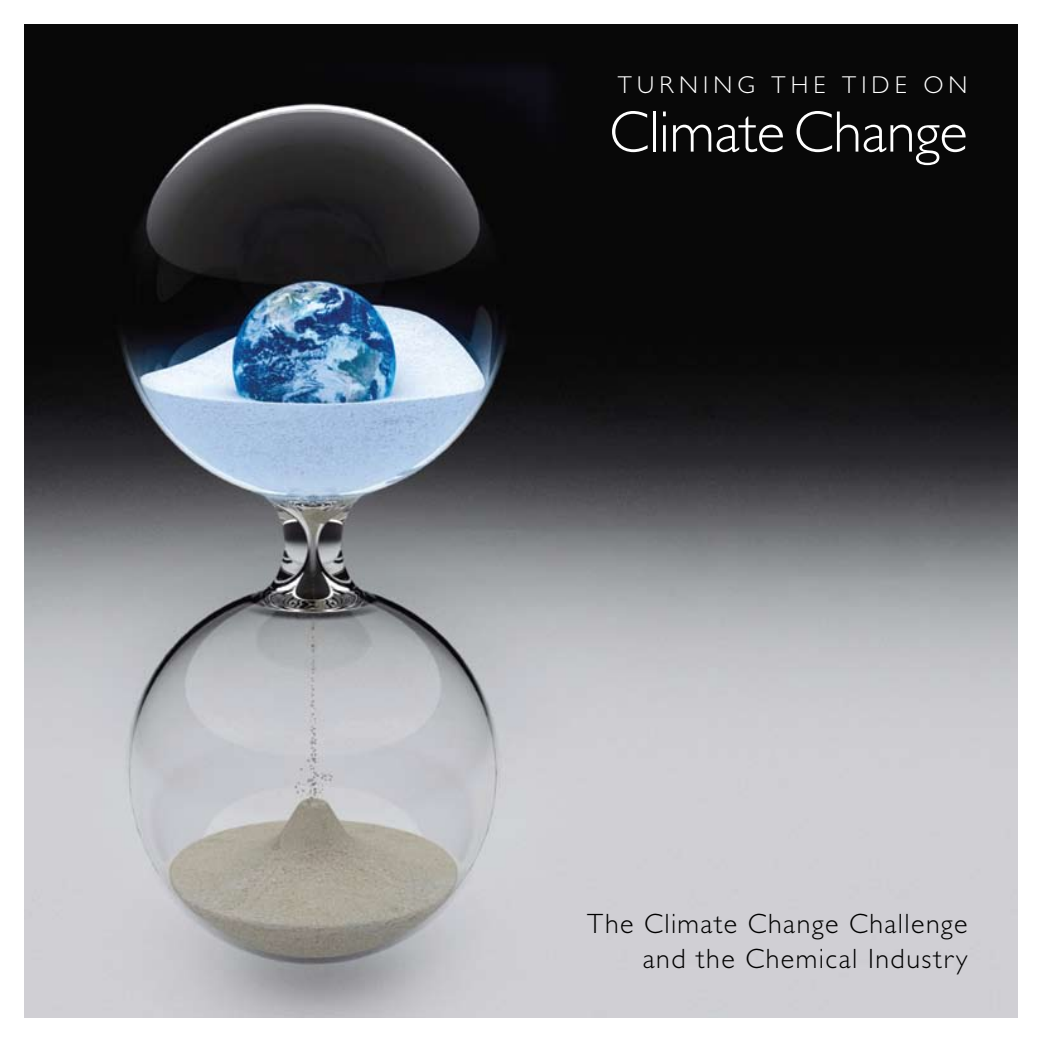
<style>
.page{position:relative;width:1042px;height:1042px;background:#fff}
.page>*{position:absolute;margin:0;border:0;box-sizing:border-box;transform-origin:0 0}
.t1{font:300 58.8px "Gill Sans";letter-spacing:-.005em;color:#fff}
.t2{font:300 28px/35px "Gill Sans";letter-spacing:.055em;color:#000;text-align:right}
.t3{font:300 24.5px "Gill Sans";letter-spacing:.21em;color:#fff}
</style>
<div class="page">
<img style="left:25px;top:25px;width:992px;height:992px">
<p class="t3" style="left:618px;top:71px;width:351px">Turning t he t ide on</p>
<h1 class="t1" style="left:609px;top:99px;width:360px">Climate Change</h1>
<p class="t2" style="left:587px;top:907px;width:382px">The Climate Change Challenge and the Chemical I ndustry</p>
</div>
